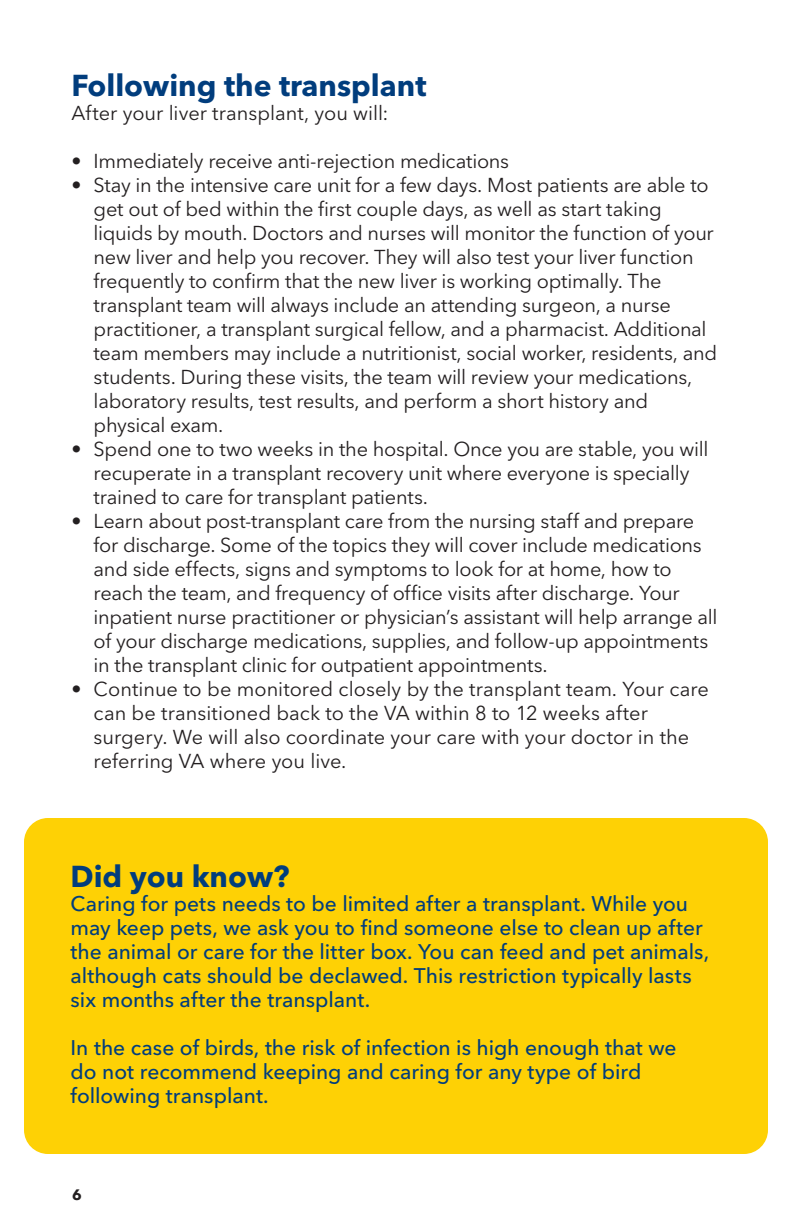
<style>
.page{position:relative;width:792px;height:1224px;background:#fff}
.page>*{position:absolute;margin:0;border:0;box-sizing:border-box;transform-origin:0 0}
.section_header_15_18{font:700 30px "Avenir Next LT Pro";color:#013d7d}
.text{font:500 21px/24px "Avenir Next LT Pro";color:#013d7d}
.text-2{font:20px/24px "Avenir Next LT Pro";letter-spacing:-.015em;color:#231f20}
.caption_7_5_9_copy{font:700 15px "Avenir Next LT Pro";color:#231f20}
</style>
<div class="page">
<div style="left:24px;top:818px;width:744px;height:336px;background:#fed105;border-radius:24px"></div>
<p class="section_header_15_18" style="left:72px;top:67px;width:356px">Following the transplant</p>
<p class="text-2" style="left:72px;top:101px;width:318px">After your liver transplant, you will:</p>
<p class="text-2" style="left:72px;top:149px;width:439px">• Immediately receive anti-rejection medications</p>
<p class="text-2" style="left:94px;top:173px;width:625px;text-indent:-22px">• Stay in the intensive care unit for a few days. Most patients are able to get out of bed within the first couple days, as well as start taking liquids by mouth. Doctors and nurses will monitor the function of your new liver and help you recover. They will also test your liver function frequently to confirm that the new liver is working optimally. The transplant team will always include an attending surgeon, a nurse practitioner, a transplant surgical fellow, and a pharmacist. Additional team members may include a nutritionist, social worker, residents, and students. During these visits, the team will review your medications, laboratory results, test results, and perform a short history and physical exam.</p>
<p class="text-2" style="left:94px;top:437px;width:616px;text-indent:-22px">• Spend one to two weeks in the hospital. Once you are stable, you will recuperate in a transplant recovery unit where everyone is specially trained to care for transplant patients.</p>
<p class="text-2" style="left:94px;top:509px;width:625px;text-indent:-22px">• Learn about post-transplant care from the nursing staff and prepare for discharge. Some of the topics they will cover include medications and side effects, signs and symptoms to look for at home, how to reach the team, and frequency of office visits after discharge. Your inpatient nurse practitioner or physician’s assistant will help arrange all of your discharge medications, supplies, and follow-up appointments in the transplant clinic for outpatient appointments.</p>
<p class="text-2" style="left:94px;top:677px;width:617px;text-indent:-22px">• Continue to be monitored closely by the transplant team. Your care can be transitioned back to the VA within 8 to 12 weeks after surgery. We will also coordinate your care with your doctor in the referring VA where you live.</p>
<p class="section_header_15_18" style="left:71px;top:858px;width:221px">Did you know?</p>
<p class="text" style="left:71px;top:892px;width:640px">Caring for pets needs to be limited after a transplant. While you may keep pets, we ask you to find someone else to clean up after the animal or care for the litter box. You can feed and pet animals, although cats should be declawed. This restriction typically lasts six months after the transplant.</p>
<p class="text" style="left:71px;top:1036px;width:607px">In the case of birds, the risk of infection is high enough that we do not recommend keeping and caring for any type of bird following transplant.</p>
<p class="caption_7_5_9_copy" style="left:72px;top:1186px;width:11px">6</p>
</div>
